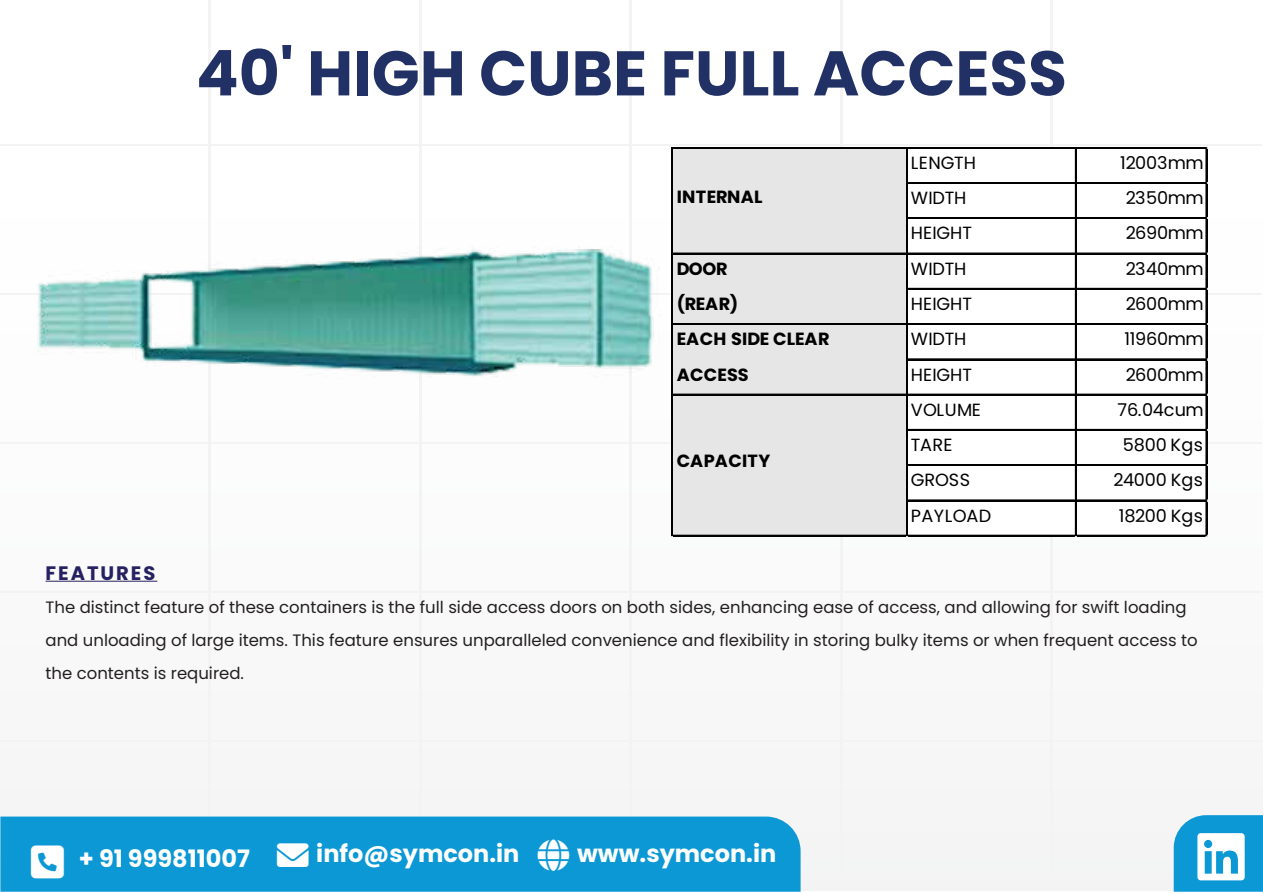
<style>
.page{position:relative;width:1263px;height:893px;background:#fff}
.page>*{position:absolute;margin:0;border:0;box-sizing:border-box;transform-origin:0 0}
.t1{font:700 63px "Poppins";color:#213165}
.t2{font:700 24px "Poppins";color:#fff}
.t3{font:700 19.5px "Poppins";letter-spacing:.1em;color:#262262}
.t4{font:17.7px "Poppins";letter-spacing:-.01em;color:#000}
.t5{font:700 17.7px/35.2px "Poppins";letter-spacing:.005em;color:#000}
.t6{font:17.7px "Poppins";letter-spacing:.025em;color:#000}
.t7{font:16.5px/33px "Poppins";color:#231f20}
</style>
<div class="page">
<div style="left:0;top:0;width:1263px;height:890px;background:#fafbfb"></div>
<hr style="left:0;top:740px;width:1261px;height:1px;background:#f3f3f3">
<hr style="left:0;top:591px;width:1261px;height:2px;background:#f3f3f3">
<hr style="left:0;top:442px;width:1261px;height:2px;background:#f3f3f3">
<hr style="left:0;top:293px;width:1261px;height:2px;background:#f3f3f3">
<hr style="left:0;top:145px;width:1261px;height:1px;background:#f3f3f3">
<hr style="left:1051px;top:0;width:2px;height:889px;background:#f3f3f3">
<hr style="left:840px;top:0;width:2px;height:889px;background:#f3f3f3">
<hr style="left:630px;top:0;width:2px;height:889px;background:#f3f3f3">
<hr style="left:419px;top:0;width:2px;height:889px;background:#f3f3f3">
<hr style="left:208px;top:0;width:2px;height:889px;background:#f3f3f3">
<hr style="left:46px;top:581px;width:111px;height:1px;background:#262262">
<div style="left:0;top:817px;width:801px;height:75px;background:#0b98d5"></div>
<div style="left:673px;top:149px;width:235px;height:387px;background:#e7e6e6"></div>
<div style="left:907px;top:149px;width:300px;height:387px;background:#fff"></div>
<hr style="left:673px;top:147px;width:534px;height:2px;background:#000">
<hr style="left:908px;top:182px;width:299px;height:2px;background:#000">
<hr style="left:908px;top:217px;width:299px;height:1px;background:#000">
<hr style="left:908px;top:218px;width:299px;height:1px;background:#000">
<hr style="left:673px;top:253px;width:534px;height:1px;background:#000">
<hr style="left:908px;top:288px;width:299px;height:2px;background:#000">
<hr style="left:673px;top:323px;width:534px;height:1px;background:#000">
<hr style="left:673px;top:324px;width:534px;height:1px;background:#000">
<hr style="left:908px;top:359px;width:299px;height:1px;background:#000">
<hr style="left:673px;top:394px;width:534px;height:1px;background:#000">
<hr style="left:908px;top:429px;width:299px;height:2px;background:#000">
<hr style="left:908px;top:464px;width:299px;height:1px;background:#000">
<hr style="left:908px;top:465px;width:299px;height:1px;background:#000">
<hr style="left:908px;top:500px;width:299px;height:1px;background:#000">
<hr style="left:671px;top:147px;width:2px;height:389px;background:#000">
<hr style="left:906px;top:149px;width:1px;height:387px;background:#000">
<hr style="left:907px;top:149px;width:1px;height:387px;background:#000">
<hr style="left:1075px;top:149px;width:2px;height:387px;background:#000">
<hr style="left:673px;top:535px;width:534px;height:1px;background:#000">
<hr style="left:1206px;top:149px;width:1px;height:387px;background:#000">
<img style="left:38px;top:249px;width:650px;height:147px">
<svg style="left:31px;top:845px;width:33px;height:33px"></svg>
<svg style="left:277px;top:843px;width:31px;height:24px"></svg>
<svg style="left:538px;top:839px;width:31px;height:32px"></svg>
<div style="left:1174px;top:815px;width:89px;height:77px;background:#0b98d5"></div>
<h1 class="t1" style="left:196px;top:37px;width:872px">40' HIGH CUBE FULL ACCESS</h1>
<p class="t5" style="left:677px;top:179px;width:87px">INTERNAL</p>
<p class="t5" style="left:677px;top:251px;width:154px">DOOR<br>(REAR)<br>EACH SIDE CLEAR<br>ACCESS</p>
<p class="t5" style="left:677px;top:444px;width:95px">CAPACITY</p>
<p class="t4" style="left:911px;top:152px;width:67px">LENGTH</p>
<p class="t4" style="left:1120px;top:152px;width:85px">12003mm</p>
<p class="t4" style="left:911px;top:188px;width:57px">WIDTH</p>
<p class="t4" style="left:1126px;top:188px;width:80px">2350mm</p>
<p class="t4" style="left:911px;top:223px;width:63px">HEIGHT</p>
<p class="t4" style="left:1126px;top:223px;width:80px">2690mm</p>
<p class="t4" style="left:911px;top:258px;width:57px">WIDTH</p>
<p class="t4" style="left:1126px;top:258px;width:80px">2340mm</p>
<p class="t4" style="left:911px;top:294px;width:63px">HEIGHT</p>
<p class="t4" style="left:1126px;top:294px;width:80px">2600mm</p>
<p class="t4" style="left:911px;top:329px;width:57px">WIDTH</p>
<p class="t4" style="left:1124px;top:329px;width:81px">11960mm</p>
<p class="t4" style="left:911px;top:364px;width:63px">HEIGHT</p>
<p class="t4" style="left:1126px;top:364px;width:80px">2600mm</p>
<p class="t4" style="left:911px;top:399px;width:72px">VOLUME</p>
<p class="t4" style="left:1117px;top:399px;width:88px">76.04cum</p>
<p class="t4" style="left:911px;top:435px;width:43px">TARE</p>
<p class="t4" style="left:1123px;top:435px;width:82px">5800 Kgs</p>
<p class="t4" style="left:911px;top:470px;width:61px">GROSS</p>
<p class="t4" style="left:1113px;top:470px;width:91px">24000 Kgs</p>
<p class="t6" style="left:911px;top:505px;width:82px">PAYLOAD</p>
<p class="t4" style="left:1119px;top:505px;width:86px">18200 Kgs</p>
<p class="t3" style="left:46px;top:562px;width:111px">FEATURES</p>
<p class="t7" style="left:46px;top:590px;width:1154px">The distinct feature of these containers is the full side access doors on both sides, enhancing ease of access, and allowing for swift loading and unloading of large items. This feature ensures unparalleled convenience and flexibility in storing bulky items or when frequent access to the contents is required.</p>
<h2 class="t2" style="left:79px;top:844px;width:173px">+ 91 999811007</h2>
<h2 class="t2" style="left:316px;top:840px;width:205px">info@symcon.in</h2>
<h2 class="t2" style="left:577px;top:840px;width:201px">www.symcon.in</h2>
</div>
